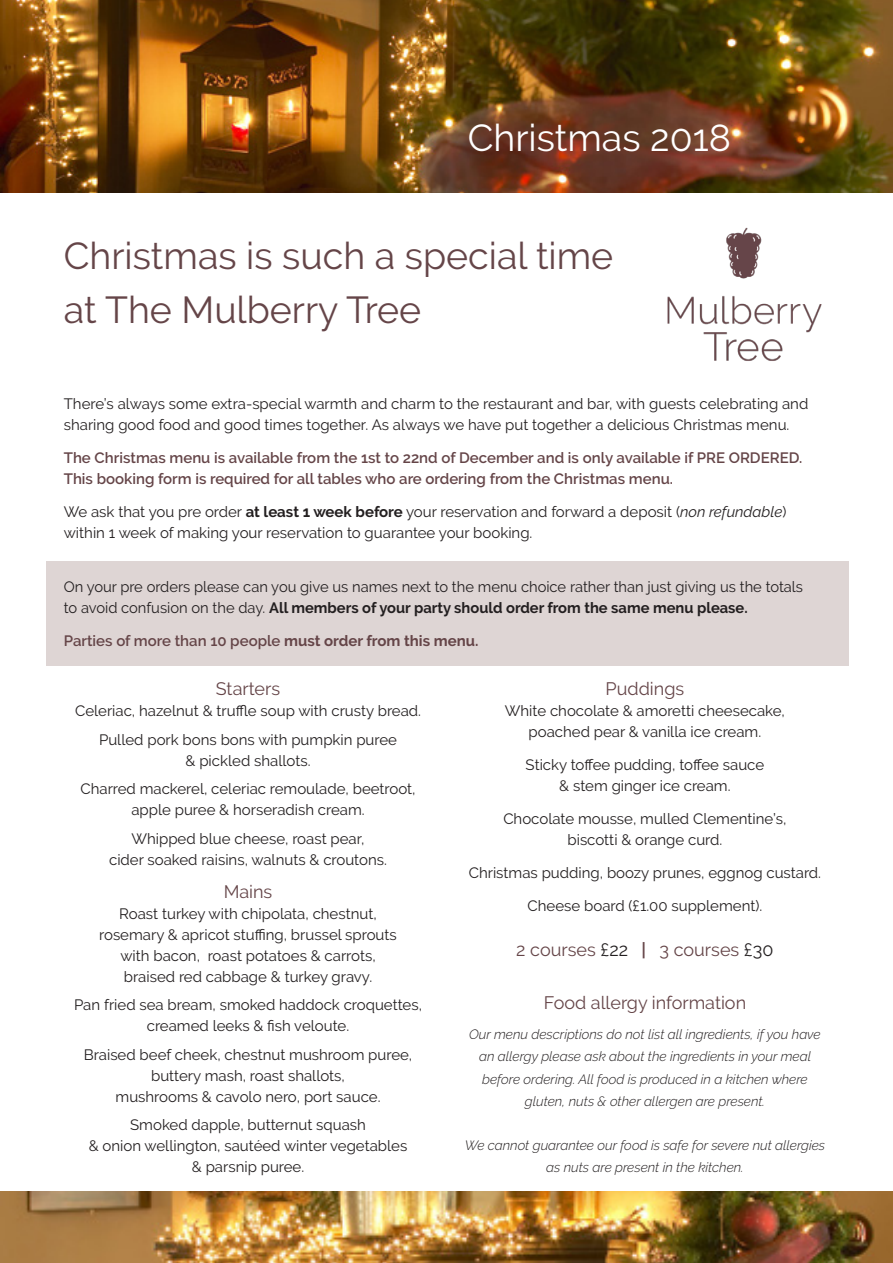
<style>
.page{position:relative;width:893px;height:1263px;background:#fff}
.page>*{position:absolute;margin:0;border:0;box-sizing:border-box;transform-origin:0 0}
.t1{font:37.5px/54px "Raleway";color:#654548}
.t2{font:37.5px "Raleway";color:#fff}
.t3{font:18px "Raleway";color:#654548}
.t4{font:15px/21px "Raleway";color:#231f20;text-align:center}
.t5{font:600 15px/21px "Raleway";color:#654548}
.t6{font:italic 300 13.5px/22.5px "Raleway";color:#231f20;text-align:center}
.s1{font-weight:700}
.s2{font-style:italic}
.s3{color:#231f20}
.s4{font-weight:600}
</style>
<div class="page">
<div style="left:47px;top:561px;width:802px;height:104px;background:#ded5d4"></div>
<img style="left:667px;top:227px;width:155px;height:134px">
<img style="left:0;top:1191px;width:893px;height:72px">
<img style="left:0;top:0;width:893px;height:193px">
<h1 class="t2" style="left:468px;top:116px;width:265px">Christmas 2018</h1>
<h1 class="t1" style="left:64px;top:228px;width:551px">Christmas is such a special time at The Mulberry Tree</h1>
<p class="t4" style="left:64px;top:393px;width:746px;text-align:left">There’s always some extra-special warmth and charm to the restaurant and bar, with guests celebrating and sharing good food and good times together. As always we have put together a delicious Christmas menu.</p>
<p class="t5" style="left:64px;top:448px;width:740px">The Christmas menu is available from the 1st to 22nd of December and is only available if PRE ORDERED.<br>This booking form is required for all tables who are ordering from the Christmas menu.</p>
<p class="t4" style="left:64px;top:501px;width:724px;text-align:left">We ask that you pre order <span class="s1">at least 1 week before</span> your reservation and forward a deposit (<span class="s2">non refundable</span>) within 1 week of making your reservation to guarantee your booking.</p>
<p class="t4" style="left:64px;top:576px;width:741px;text-align:left">On your pre orders please can you give us names next to the menu choice rather than just giving us the totals to avoid confusion on the day. <span class="s1">All members of your party should order from the same menu please.</span></p>
<p class="t5" style="left:64px;top:631px;width:416px">Parties of more than 10 people <span class="s1">must order from this menu.</span></p>
<p class="t3" style="left:216px;top:678px;width:66px">Starters</p>
<p class="t4" style="left:75px;top:697px;width:347px;line-height:28.5px">Celeriac, hazelnut &amp; truffle soup with crusty bread.<br>Pulled pork bons bons with pumpkin puree</p>
<p class="t4" style="left:80px;top:746px;width:337px;line-height:28.5px">&amp; pickled shallots.<br>Charred mackerel, celeriac remoulade, beetroot,</p>
<p class="t4" style="left:131px;top:796px;width:235px;line-height:28.5px;text-align:left">apple puree &amp; horseradish cream.<br>Whipped blue cheese, roast pear,</p>
<p class="t4" style="left:109px;top:849px;width:279px">cider soaked raisins, walnuts &amp; croutons.</p>
<p class="t3" style="left:224px;top:881px;width:50px">Mains</p>
<p class="t4" style="left:99px;top:903px;width:299px">Roast turkey with chipolata, chestnut, rosemary &amp; apricot stuffing, brussel sprouts with bacon, roast potatoes &amp; carrots, braised red cabbage &amp; turkey gravy.</p>
<p class="t4" style="left:74px;top:994px;width:349px">Pan fried sea bream, smoked haddock croquettes, creamed leeks &amp; fish veloute.</p>
<p class="t4" style="left:84px;top:1044px;width:330px">Braised beef cheek, chestnut mushroom puree, buttery mash, roast shallots,<br>mushrooms &amp; cavolo nero, port sauce.</p>
<p class="t4" style="left:89px;top:1114px;width:320px">Smoked dapple, butternut squash<br>&amp; onion wellington, sautéed winter vegetables &amp; parsnip puree.</p>
<p class="t3" style="left:606px;top:678px;width:80px">Puddings</p>
<p class="t4" style="left:505px;top:700px;width:282px">White chocolate &amp; amoretti cheesecake, poached pear &amp; vanilla ice cream.</p>
<p class="t4" style="left:526px;top:754px;width:240px">Sticky toffee pudding, toffee sauce &amp; stem ginger ice cream.</p>
<p class="t4" style="left:503px;top:808px;width:285px">Chocolate mousse, mulled Clementine’s, biscotti &amp; orange curd.</p>
<p class="t4" style="left:469px;top:856px;width:354px;line-height:33px">Christmas pudding, boozy prunes, eggnog custard.<br>Cheese board (£1.00 supplement).</p>
<p class="t3" style="left:516px;top:939px;width:259px">2 courses <span class="s3">£22</span> <span class="s4">|</span> 3 courses <span class="s3">£30</span></p>
<p class="t3" style="left:544px;top:992px;width:204px">Food allergy information</p>
<p class="t6" style="left:469px;top:1023px;width:353px">Our menu descriptions do not list all ingredients, if you have an allergy please ask about the ingredients in your meal before ordering. All food is produced in a kitchen where gluten, nuts &amp; other allergen are present.</p>
<p class="t6" style="left:465px;top:1134px;width:362px">We cannot guarantee our food is safe for severe nut allergies as nuts are present in the kitchen.</p>
</div>
